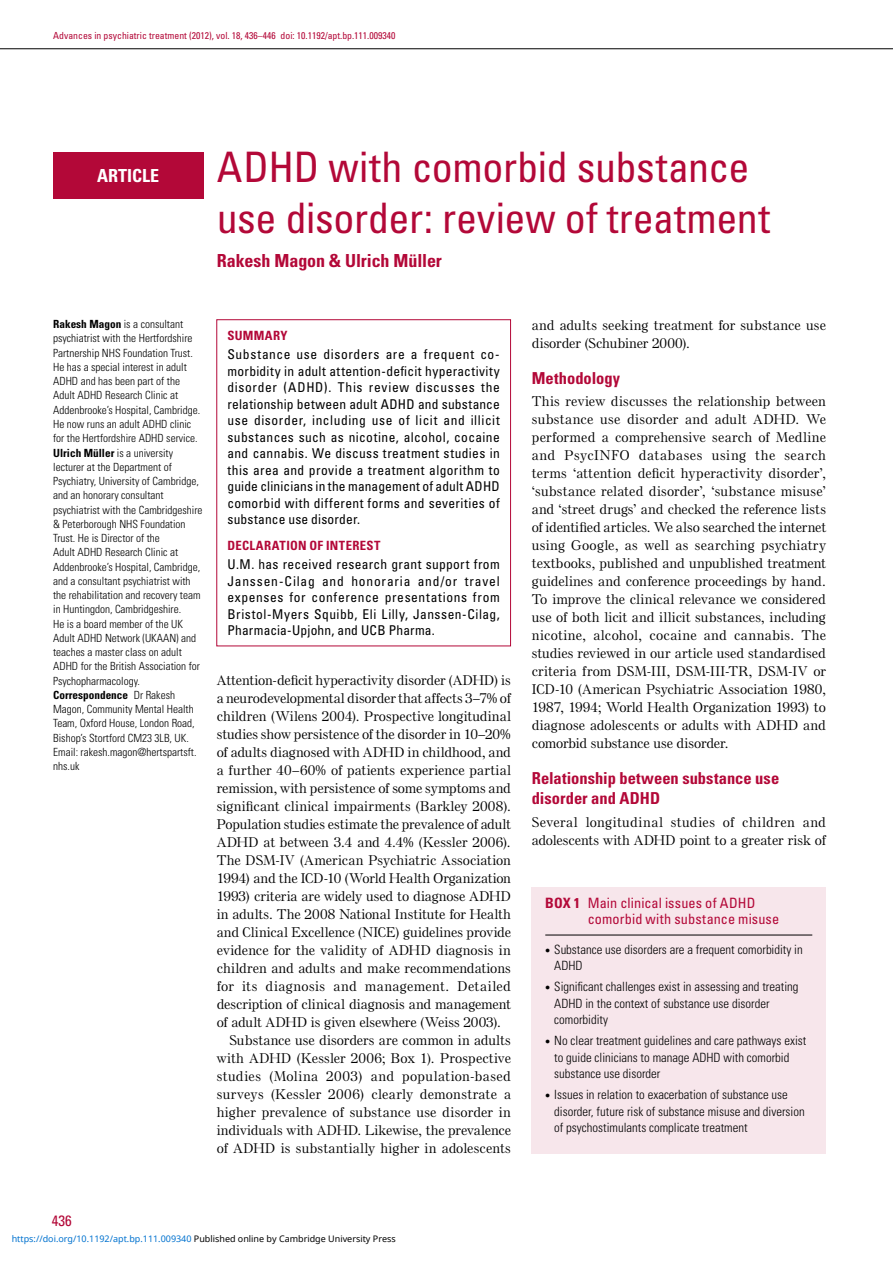
<style>
.page{position:relative;width:893px;height:1263px;background:#fff}
.page>*{position:absolute;margin:0;border:0;box-sizing:border-box;transform-origin:0 0}
.t1{font:condensed 42px/50.4px "Univers LT Std";letter-spacing:-.01em;color:#b30838}
.t2{font:700 condensed 18px "Univers LT Std";letter-spacing:-.005em;color:#b30838}
.t3{font:700 condensed 18px "Univers LT Std";color:#fff}
.t4{font:700 condensed 16.5px/19.8px "Univers LT Std";color:#b30838}
.t5{font:condensed 15px "Univers LT Std";color:#b30838}
.t6{font:condensed 14.25px/16.5px "Univers LT Std";letter-spacing:.01em;color:#b30838}
.t7{font:500 13.5px/18px "Else NPL Std";letter-spacing:.02em;color:#000}
.t8{font:condensed 13.5px/16.5px "Univers LT Std";letter-spacing:.025em;color:#000;text-align:justify}
.t9{font:500 13.5px "Else NPL Std";color:#000}
.t10{font:500 13.5px "Else NPL Std";letter-spacing:.04em;color:#000}
.t11{font:500 13.5px "Else NPL Std";letter-spacing:.045em;color:#000}
.t12{font:500 13.5px "Else NPL Std";letter-spacing:.05em;color:#000}
.t13{font:300 condensed 12.75px/16.5px "Univers LT Std";color:#000}
.t14{font:700 condensed 12.75px "Univers LT Std";letter-spacing:.025em;color:#b30838}
.t15{font:300 condensed 11.25px/14.2px "Univers LT Std";color:#000}
.t16{font:condensed 9.75px "Univers LT Std";color:#b30838}
.t17{font:9px "Noto Sans";color:#0172cf}
.s1{font-weight:700}
.s2{font-family:"Newspaper Pi BT";font-weight:400;font-stretch:normal;font-size:7.5px}
.s3{color:#000}
</style>
<div class="page">
<hr style="left:0;top:49px;width:893px;height:1px;background:#000">
<div style="left:53px;top:152px;width:150px;height:46px;background:#b30838"></div>
<div style="left:217px;top:319px;width:294px;height:327px;border:1px solid #b30838"></div>
<div style="left:532px;top:887px;width:294px;height:266px;background:#f7e6eb"></div>
<hr style="left:545px;top:935px;width:267px;height:1px;background:#000">
<p class="t16" style="left:53px;top:30px;width:344px">Advances in psychiatric treatment (2012), vol. 18, 436–446 doi: 10.1192/apt.bp.111.009340</p>
<h2 class="t3" style="left:97px;top:164px;width:64px">article</h2>
<h1 class="t1" style="left:217px;top:142px;width:555px">ADHD with comorbid substance use disorder: review of treatment</h1>
<h2 class="t2" style="left:217px;top:250px;width:227px">Rakesh Magon &amp; Ulrich Müller</h2>
<p class="t15" style="left:53px;top:317px;width:151px"><span class="s1">Rakesh Magon</span> is a consultant psychiatrist with the Hertfordshire<br>Partnership NHS Foundation Trust.<br>He has a special interest in adult<br>ADHD and has been part of the<br>Adult ADHD Research Clinic at<br>Addenbrooke’s Hospital, Cambridge.<br>He now runs an adult ADHD clinic for the Hertfordshire ADHD service.<br><span class="s1">Ulrich Müller</span> is a university lecturer at the Department of<br>Psychiatry, University of Cambridge, and an honorary consultant psychiatrist with the Cambridgeshire &amp; Peterborough NHS Foundation<br>Trust. He is Director of the<br>Adult ADHD Research Clinic at<br>Addenbrooke’s Hospital, Cambridge, and a consultant psychiatrist with the rehabilitation and recovery team in Huntingdon, Cambridgeshire.<br>He is a board member of the UK<br>Adult ADHD Network (UKAAN) and teaches a master class on adult<br>ADHD for the British Association for<br>Psychopharmacology.<br><span class="s1">Correspondence</span> Dr Rakesh<br>Magon, Community Mental Health<br>Team, Oxford House, London Road,<br>Bishop’s Stortford CM23 3LB, UK.<br>Email: rakesh.magon@hertspartsft. nhs.uk</p>
<p class="t14" style="left:227px;top:327px;width:15px">Summ</p>
<p class="t14" style="left:265px;top:327px;width:24px">ary</p>
<p class="t8" style="left:227px;top:346px;width:274px">Substance use disorders are a frequent co&shy;morbidity in adult attention-deficit hyperactivity disorder (ADHD). This review discusses the relationship between adult ADHD and substance use disorder, including use of licit and illicit substances such as nicotine, alcohol, cocaine and cannabis. We discuss treatment studies in this area and provide a treatment algorithm to guide clinicians in the management of adult ADHD comorbid with different forms and severities of substance use disorder.</p>
<p class="t14" style="left:227px;top:537px;width:155px">Declaration of interest</p>
<p class="t8" style="left:227px;top:556px;width:274px">U.M. has received research grant support from Janssen-Cilag and honoraria and/or travel expenses for conference presentations from Bristol-Myers Squibb, Eli Lilly, Janssen-Cilag, Pharmacia-Upjohn, and UCB Pharma.</p>
<p class="t7" style="left:217px;top:671px;width:295px">Attention-deficit hyperactivity disorder (ADHD) is</p>
<p class="t7" style="left:217px;top:689px;width:295px">a neurodevelopmental disorder that affects 3–7% of</p>
<p class="t7" style="left:217px;top:707px;width:295px">children (Wilens 2004). Prospective longitudinal</p>
<p class="t7" style="left:217px;top:725px;width:295px">studies show persistence of the disorder in 10–20%</p>
<p class="t7" style="left:217px;top:743px;width:295px">of adults diagnosed with ADHD in childhood, and</p>
<p class="t7" style="left:217px;top:761px;width:295px">a further 40–60% of patients experience partial</p>
<p class="t7" style="left:217px;top:779px;width:295px">remission, with persistence of some symptoms and</p>
<p class="t7" style="left:217px;top:797px;width:295px">significant clinical impairments (Barkley 2008).</p>
<p class="t7" style="left:217px;top:815px;width:295px">Population studies estimate the prevalence of adult</p>
<p class="t7" style="left:217px;top:833px;width:295px">ADHD at between 3.4 and 4.4% (Kessler 2006).</p>
<p class="t7" style="left:217px;top:851px;width:295px">The DSM-IV (American Psychiatric Association</p>
<p class="t9" style="left:217px;top:870px;width:295px">1994) and the ICD-10 (World Health Organization</p>
<p class="t7" style="left:217px;top:887px;width:295px">1993) criteria are widely used to diagnose ADHD</p>
<p class="t7" style="left:217px;top:905px;width:295px">in adults. The 2008 National Institute for Health</p>
<p class="t7" style="left:217px;top:923px;width:295px">and Clinical Excellence (NICE) guidelines provide</p>
<p class="t7" style="left:217px;top:941px;width:295px">evidence for the validity of ADHD diagnosis in</p>
<p class="t7" style="left:217px;top:959px;width:295px">children and adults and make recommendations</p>
<p class="t12" style="left:217px;top:978px;width:295px">for its diagnosis and management. Detailed</p>
<p class="t7" style="left:217px;top:995px;width:295px">description of clinical diagnosis and management</p>
<p class="t7" style="left:217px;top:1013px;width:286px">of adult ADHD is given elsewhere (Weiss 2003).</p>
<p class="t7" style="left:229px;top:1031px;width:283px">Substance use disorders are common in adults</p>
<p class="t7" style="left:217px;top:1049px;width:295px">with ADHD (Kessler 2006; Box 1). Prospective</p>
<p class="t11" style="left:217px;top:1068px;width:295px">studies (Molina 2003) and population-based</p>
<p class="t10" style="left:217px;top:1086px;width:295px">surveys (Kessler 2006) clearly demonstrate a</p>
<p class="t7" style="left:217px;top:1103px;width:296px">higher prevalence of substance use disorder in</p>
<p class="t7" style="left:217px;top:1121px;width:295px">individuals with ADHD. Likewise, the prevalence</p>
<p class="t7" style="left:217px;top:1139px;width:295px">of ADHD is substantially higher in adolescents</p>
<p class="t7" style="left:532px;top:316px;width:295px">and adults seeking treatment for substance use disorder (Schubiner 2000).</p>
<p class="t4" style="left:532px;top:368px;width:90px">Methodology</p>
<p class="t7" style="left:532px;top:392px;width:296px;text-align:justify">This review discusses the relationship between substance use disorder and adult ADHD. We performed a comprehensive search of Medline and PsycINFO databases using the search terms ‘attention deficit hyperactivity disorder’, ‘substance related disorder’, ‘substance misuse’ and ‘street drugs’ and checked the reference lists of identified articles. We also searched the internet using Google, as well as searching psychiatry textbooks, published and unpublished treatment guidelines and conference proceedings by hand.<br>To improve the clinical relevance we considered use of both licit and illicit substances, including nicotine, alcohol, cocaine and cannabis. The studies reviewed in our article used standardised criteria from DSM-III, DSM-III-TR, DSM-IV or ICD-10 (American Psychiatric Association 1980, 1987, 1994; World Health Organization 1993) to diagnose adolescents or adults with ADHD and comorbid substance use disorder.</p>
<p class="t4" style="left:532px;top:768px;width:249px">Relationship between substance use disorder and ADHD</p>
<p class="t7" style="left:532px;top:813px;width:295px">Several longitudinal studies of children and adolescents with ADHD point to a greater risk of</p>
<p class="t6" style="left:588px;top:894px;width:193px;text-indent:-42px"><span class="s1">Box 1</span> Main clinical issues of ADHD comorbid with substance misuse</p>
<p class="t13" style="left:554px;top:941px;width:250px;text-indent:-9px"><span class="s2">•</span> Substance use disorders are a frequent comorbidity in<br>ADHD</p>
<p class="t13" style="left:554px;top:979px;width:246px;text-indent:-9px"><span class="s2">•</span> Significant challenges exist in assessing and treating<br>ADHD in the context of substance use disorder comorbidity</p>
<p class="t13" style="left:554px;top:1033px;width:254px;text-indent:-9px"><span class="s2">•</span> No clear treatment guidelines and care pathways exist to guide clinicians to manage ADHD with comorbid substance use disorder</p>
<p class="t13" style="left:554px;top:1087px;width:252px;text-indent:-9px"><span class="s2">•</span> Issues in relation to exacerbation of substance use disorder, future risk of substance misuse and diversion of psychostimulants complicate treatment</p>
<p class="t5" style="left:52px;top:1211px;width:21px">436</p>
<p class="t17" style="left:12px;top:1232px;width:386px">https://doi.org/10.1192/apt.bp.111.009340 <span class="s3">Published online by Cambridge University Press</span></p>
</div>
